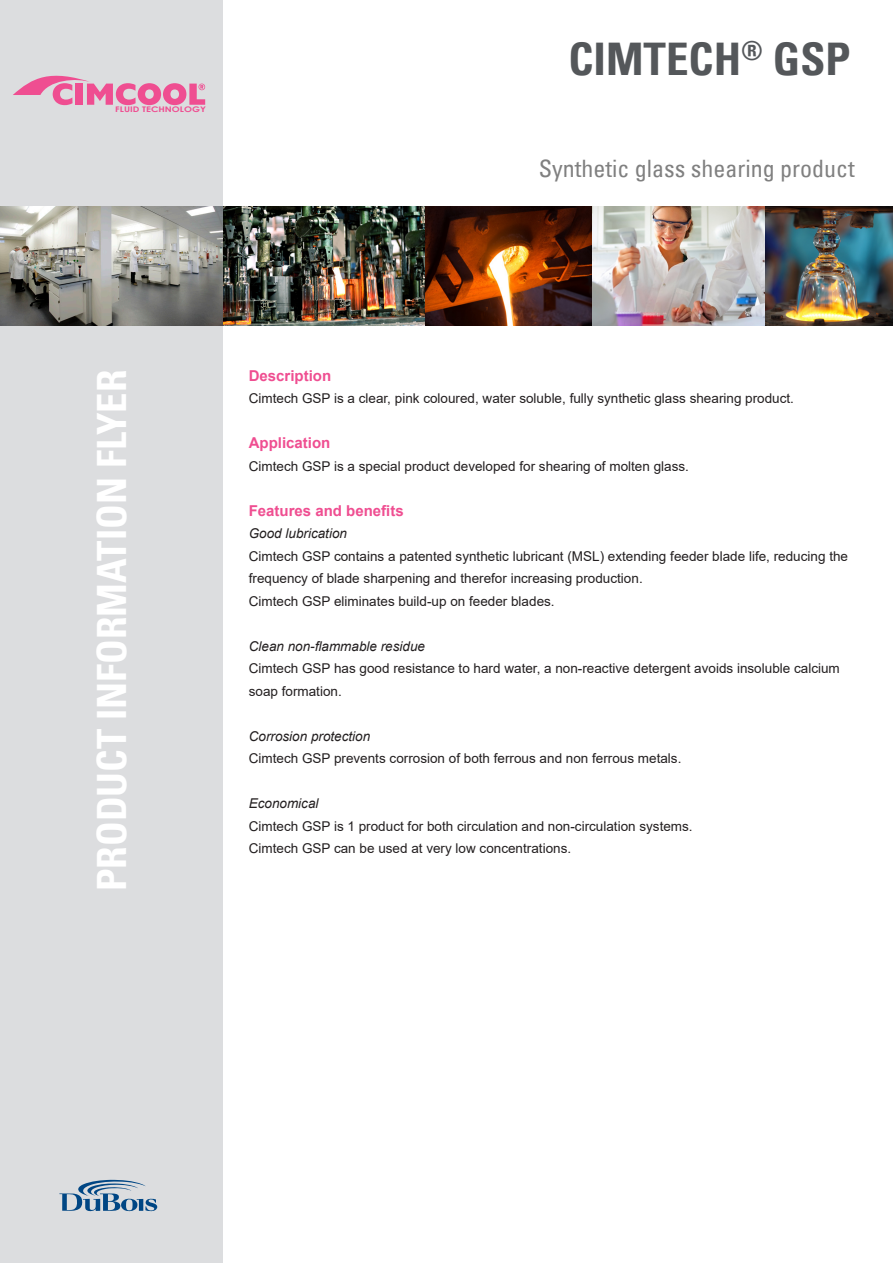
<style>
.page{position:relative;width:893px;height:1263px;background:#fff}
.page>*{position:absolute;margin:0;border:0;box-sizing:border-box;transform-origin:0 0}
.Product{font:45px "Univers Com 67 Bold Cond";color:#54575a}
.t1{font:40.5px "Univers Com 67 Bold Cond";color:#fff}
.Productlead_curs{font:condensed 24px "Univers Com 57";color:#808080}
.t2{font:700 15px "Arial";color:#ef4e91}
.t3{font:13.5px/22.5px "Arial";color:#231f20}
.t4{font:italic 13.5px "Arial";color:#231f20}
.t5{font:700 7.65px "Century Gothic";color:#ef4e91;scale:1.23 1}
</style>
<div class="page">
<div style="left:0;top:0;width:223px;height:1263px;background:#dcdddf"></div>
<svg style="left:13px;top:76px;width:192px;height:29px"></svg>
<svg style="left:59px;top:1180px;width:98px;height:31px"></svg>
<img style="left:425px;top:206px;width:167px;height:119px">
<img style="left:0;top:206px;width:425px;height:119px">
<img style="left:592px;top:206px;width:301px;height:119px">
<p class="t5" style="left:115px;top:104px;width:75px">FLUID TECHNOLOGY</p>
<p class="Product" style="left:569px;top:31px;width:283px">CIMTECH<sup>®</sup> GSP</p>
<p class="Productlead_curs" style="left:539px;top:153px;width:317px">Synthetic glass shearing product</p>
<h2 class="t1" style="left:87px;top:891px;width:523px;rotate:-90deg">PRODUCT INFORMATION FLYER</h2>
<p class="t2" style="left:249px;top:365px;width:84px">Description</p>
<p class="t3" style="left:249px;top:387px;width:547px">Cimtech GSP is a clear, pink coloured, water soluble, fully synthetic glass shearing product.</p>
<p class="t2" style="left:249px;top:433px;width:83px">Application</p>
<p class="t3" style="left:249px;top:455px;width:442px">Cimtech GSP is a special product developed for shearing of molten glass.</p>
<p class="t2" style="left:249px;top:500px;width:157px">Features and benefits</p>
<p class="t4" style="left:249px;top:525px;width:100px">Good lubrication</p>
<p class="t3" style="left:249px;top:545px;width:601px">Cimtech GSP contains a patented synthetic lubricant (MSL) extending feeder blade life, reducing the frequency of blade sharpening and therefor increasing production.</p>
<p class="t3" style="left:249px;top:590px;width:307px">Cimtech GSP eliminates build-up on feeder blades.</p>
<p class="t4" style="left:249px;top:637px;width:178px">Clean non-flammable residue</p>
<p class="t3" style="left:249px;top:657px;width:593px">Cimtech GSP has good resistance to hard water, a non-reactive detergent avoids insoluble calcium soap formation.</p>
<p class="t4" style="left:249px;top:727px;width:123px">Corrosion protection</p>
<p class="t3" style="left:249px;top:747px;width:434px">Cimtech GSP prevents corrosion of both ferrous and non ferrous metals.</p>
<p class="t4" style="left:249px;top:795px;width:71px">Economical</p>
<p class="t3" style="left:249px;top:815px;width:445px">Cimtech GSP is 1 product for both circulation and non-circulation systems.</p>
<p class="t3" style="left:249px;top:837px;width:324px">Cimtech GSP can be used at very low concentrations.</p>
</div>
